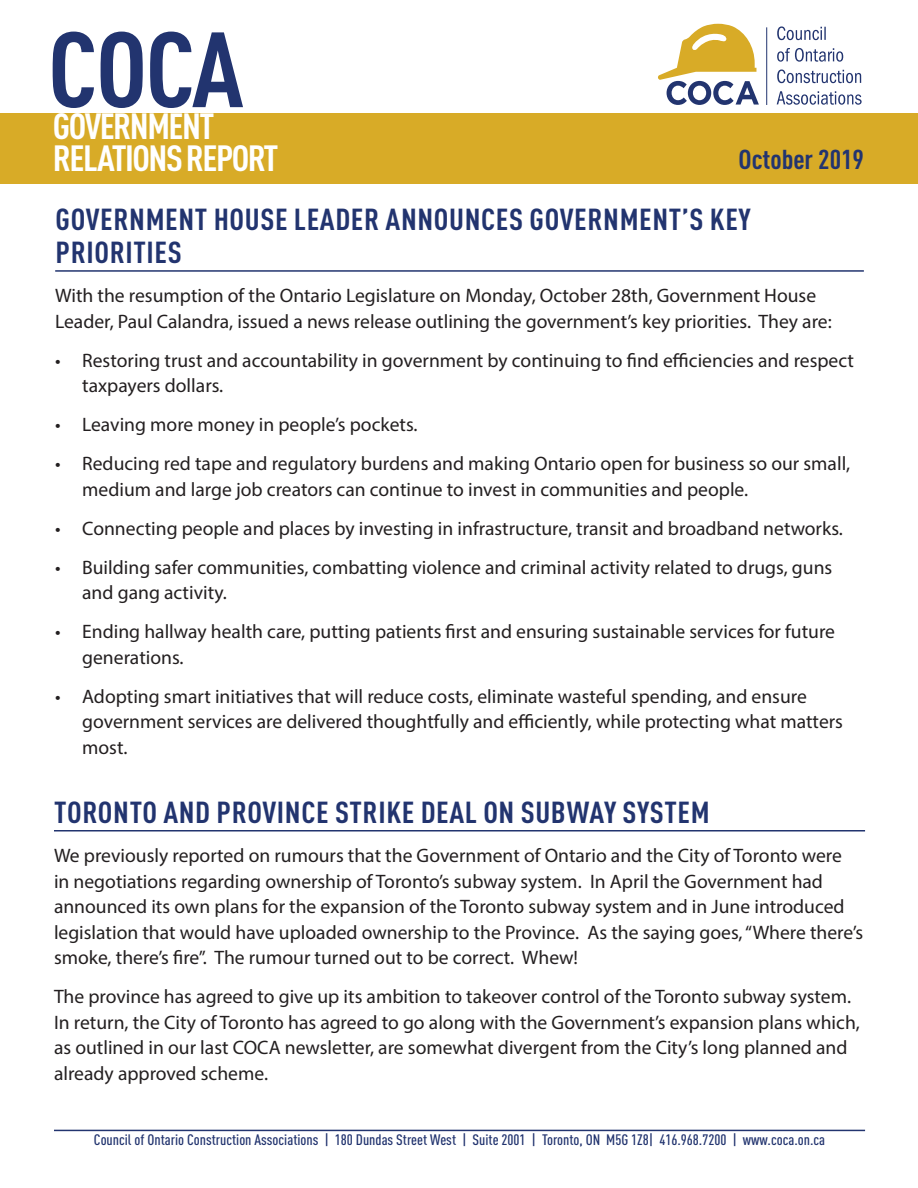
<style>
.page{position:relative;width:918px;height:1188px;background:#fff}
.page>*{position:absolute;margin:0;border:0;box-sizing:border-box;transform-origin:0 0}
.t1{font:700 condensed 105px "DIN Pro";color:#22346f;scale:1.06 1}
.t2{font:700 condensed 36px/31.5px "DIN Pro";letter-spacing:-.04em;color:#fff;scale:1.06 1}
.Article_Title{font:700 condensed 30px/33px "DIN Pro";letter-spacing:.02em;color:#22346f;scale:1.06 1}
.t3{font:700 condensed 27px "DIN Pro";color:#22346f;scale:1.06 1}
.Body{font:19.5px/25.5px "Myriad Pro";color:#231f20}
.t4{font:500 condensed 15px "DIN Pro";color:#22346f;scale:1.06 1}
</style>
<div class="page">
<hr style="left:54px;top:1130px;width:811px;height:1px;background:#22346f">
<div style="left:0;top:113px;width:918px;height:71px;background:#d8ab27"></div>
<hr style="left:766px;top:27px;width:1px;height:78px;background:#22346f">
<svg style="left:658px;top:24px;width:101px;height:81px"></svg>
<svg style="left:777px;top:91px;width:85px;height:14px"></svg>
<svg style="left:777px;top:69px;width:84px;height:14px"></svg>
<svg style="left:777px;top:48px;width:66px;height:14px"></svg>
<svg style="left:777px;top:26px;width:49px;height:14px"></svg>
<hr style="left:55px;top:270px;width:809px;height:2px;background:#22346f">
<hr style="left:54px;top:830px;width:811px;height:2px;background:#22346f">
<h1 class="t1" style="left:48px;top:-9px;width:186px">COCA</h1>
<h2 class="t2" style="left:53px;top:107px;width:214px">GOVERNMENT<br>RELATIONS REPORT</h2>
<h3 class="t3" style="left:739px;top:139px;width:120px">October 2019</h3>
<p class="Article_Title" style="left:56px;top:201px;width:657px">GOVERNMENT HOUSE LEADER ANNOUNCES GOVERNMENT’S KEY<br>PRIORITIES</p>
<p class="Body" style="left:55px;top:283px;width:778px">With the resumption of the Ontario Legislature on Monday, October 28th, Government House<br>Leader, Paul Calandra, issued a news release outlining the government’s key priorities. They are:</p>
<p class="Body" style="left:82px;top:347px;width:773px;text-indent:-27px">• Restoring trust and accountability in government by continuing to find efficiencies and respect taxpayers dollars.</p>
<p class="Body" style="left:55px;top:412px;width:364px">• Leaving more money in people’s pockets.</p>
<p class="Body" style="left:82px;top:451px;width:769px;text-indent:-27px">• Reducing red tape and regulatory burdens and making Ontario open for business so our small, medium and large job creators can continue to invest in communities and people.</p>
<p class="Body" style="left:55px;top:515px;width:789px">• Connecting people and places by investing in infrastructure, transit and broadband networks.</p>
<p class="Body" style="left:82px;top:554px;width:752px;text-indent:-27px">• Building safer communities, combatting violence and criminal activity related to drugs, guns and gang activity.</p>
<p class="Body" style="left:82px;top:619px;width:754px;text-indent:-27px">• Ending hallway health care, putting patients first and ensuring sustainable services for future generations.</p>
<p class="Body" style="left:82px;top:683px;width:762px;text-indent:-27px">• Adopting smart initiatives that will reduce costs, eliminate wasteful spending, and ensure government services are delivered thoughtfully and efficiently, while protecting what matters most.</p>
<p class="Article_Title" style="left:54px;top:793px;width:620px">TORONTO AND PROVINCE STRIKE DEAL ON SUBWAY SYSTEM</p>
<p class="Body" style="left:54px;top:843px;width:811px">We previously reported on rumours that the Government of Ontario and the City of Toronto were<br>in negotiations regarding ownership of Toronto’s subway system. In April the Government had announced its own plans for the expansion of the Toronto subway system and in June introduced legislation that would have uploaded ownership to the Province. As the saying goes, “Where there’s smoke, there’s fire”. The rumour turned out to be correct. Whew!</p>
<p class="Body" style="left:54px;top:984px;width:807px">The province has agreed to give up its ambition to takeover control of the Toronto subway system.<br>In return, the City of Toronto has agreed to go along with the Government’s expansion plans which, as outlined in our last COCA newsletter, are somewhat divergent from the City’s long planned and already approved scheme.</p>
<p class="t4" style="left:94px;top:1128px;width:691px">Council of Ontario Construction Associations | 180 Dundas Street West | Suite 2001 | Toronto, ON M5G 1Z8| 416.968.7200 | www.coca.on.ca</p>
</div>
